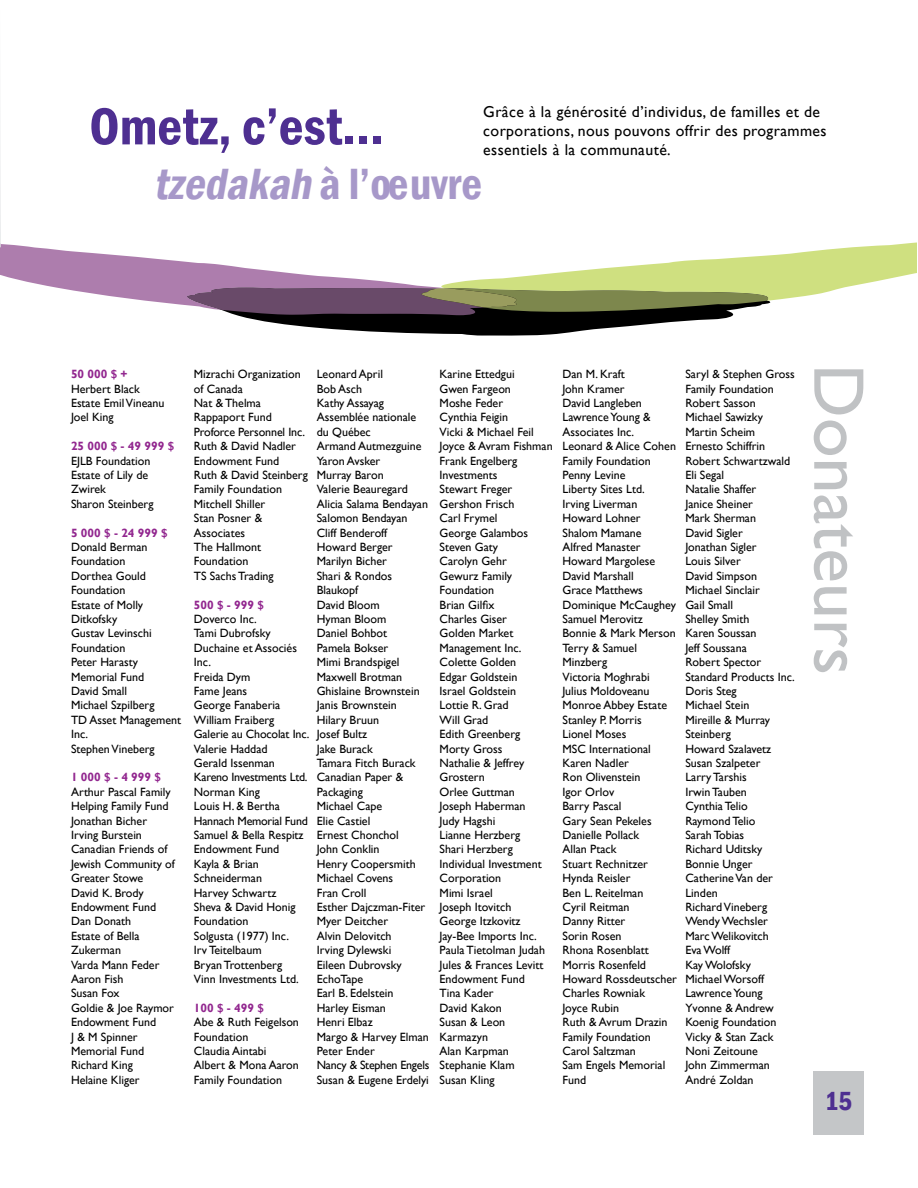
<style>
.page{position:relative;width:918px;height:1188px;background:#fff}
.page>*{position:absolute;margin:0;border:0;box-sizing:border-box;transform-origin:0 0}
.t1{font:72px "Gill Sans";color:#c0c2c4}
.t2{font:600 condensed 54px "Franklin Gothic";color:#4e2f91}
.t3{font:600 condensed 45px "Franklin Gothic";color:#a798c9}
.t4{font:600 condensed 27px "Franklin Gothic";color:#4e2f91}
.t5{font:15.75px/18.9px "Gill Sans";letter-spacing:.025em;color:#000}
.t6{font:12px/14.4px "Gill Sans";color:#000}
.t7{font:700 12px "Gill Sans";color:#92278f}
.s1{font-style:italic}
</style>
<div class="page">
<div style="left:813px;top:1071px;width:51px;height:64px;background:#c4c6c8"></div>
<svg style="left:0;top:242px;width:916px;height:94px"></svg>
<img style="left:0;top:154px;width:1px;height:93px">
<h2 class="t2" style="left:89px;top:90px;width:296px">Ometz, c’est...</h2>
<h3 class="t5" style="left:483px;top:102px;width:345px">Grâce à la générosité d’individus, de familles et de corporations, nous pouvons offrir des programmes essentiels à la communauté.</h3>
<h3 class="t3" style="left:153px;top:154px;width:330px"><span class="s1">tzedakah</span> à l ’ oe u v re</h3>
<p class="t7" style="left:71px;top:367px;width:58px">50 000 $ +</p>
<p class="t6" style="left:71px;top:382px;width:95px">Herbert Black<br>Estate Emil Vineanu<br>Joel King</p>
<p class="t7" style="left:71px;top:439px;width:105px">25 000 $ - 49 999 $</p>
<p class="t6" style="left:71px;top:454px;width:84px">EJLB Foundation<br>Estate of Lily de<br>Zwirek<br>Sharon Steinberg</p>
<p class="t7" style="left:71px;top:525px;width:98px">5 000 $ - 24 999 $</p>
<p class="t6" style="left:71px;top:540px;width:112px">Donald Berman<br>Foundation<br>Dorthea Gould<br>Foundation<br>Estate of Molly<br>Ditkofsky<br>Gustav Levinschi<br>Foundation<br>Peter Harasty<br>Memorial Fund<br>David Small<br>Michael Szpilberg<br>TD Asset Management<br>Inc.<br>Stephen Vineberg</p>
<p class="t7" style="left:71px;top:770px;width:92px">1 000 $ - 4 999 $</p>
<p class="t6" style="left:71px;top:785px;width:105px">Arthur Pascal Family<br>Helping Family Fund<br>Jonathan Bicher<br>Irving Burstein<br>Canadian Friends of<br>Jewish Community of<br>Greater Stowe<br>David K. Brody<br>Endowment Fund<br>Dan Donath<br>Estate of Bella<br>Zukerman<br>Varda Mann Feder<br>Aaron Fish<br>Susan Fox<br>Goldie &amp; Joe Raymor<br>Endowment Fund<br>J &amp; M Spinner<br>Memorial Fund<br>Richard King<br>Helaine Kliger</p>
<p class="t6" style="left:194px;top:367px;width:115px">Mizrachi Organization of Canada<br>Nat &amp; Thelma<br>Rappaport Fund<br>Proforce Personnel Inc.<br>Ruth &amp; David Nadler<br>Endowment Fund<br>Ruth &amp; David Steinberg<br>Family Foundation<br>Mitchell Shiller<br>Stan Posner &amp;<br>Associates<br>The Hallmont<br>Foundation<br>TS Sachs Trading</p>
<p class="t7" style="left:194px;top:597px;width:72px">500 $ - 999 $</p>
<p class="t6" style="left:194px;top:612px;width:117px">Doverco Inc.<br>Tami Dubrofsky<br>Duchaine et Associés<br>Inc.<br>Freida Dym<br>Fame Jeans<br>George Fanaberia<br>William Fraiberg<br>Galerie au Chocolat Inc.<br>Valerie Haddad<br>Gerald Issenman<br>Kareno Investments Ltd.<br>Norman King<br>Louis H. &amp; Bertha<br>Hannach Memorial Fund<br>Samuel &amp; Bella Respitz<br>Endowment Fund<br>Kayla &amp; Brian<br>Schneiderman<br>Harvey Schwartz<br>Sheva &amp; David Honig<br>Foundation<br>Solgusta (1977) Inc.<br>Irv Teitelbaum<br>Bryan Trottenberg<br>Vinn Investments Ltd.</p>
<p class="t7" style="left:194px;top:1001px;width:72px">100 $ - 499 $</p>
<p class="t6" style="left:194px;top:1015px;width:107px">Abe &amp; Ruth Feigelson<br>Foundation<br>Claudia Aintabi<br>Albert &amp; Mona Aaron<br>Family Foundation</p>
<p class="t6" style="left:317px;top:367px;width:114px">Leonard April<br>Bob Asch<br>Kathy Assayag<br>Assemblée nationale du Québec<br>Armand Autmezguine<br>Yaron Avsker<br>Murray Baron<br>Valerie Beauregard<br>Alicia Salama Bendayan<br>Salomon Bendayan<br>Cliff Benderoff<br>Howard Berger<br>Marilyn Bicher<br>Shari &amp; Rondos<br>Blaukopf<br>David Bloom<br>Hyman Bloom<br>Daniel Bohbot<br>Pamela Bokser<br>Mimi Brandspigel<br>Maxwell Brotman<br>Ghislaine Brownstein<br>Janis Brownstein<br>Hilary Bruun<br>Josef Bultz<br>Jake Burack<br>Tamara Fitch Burack<br>Canadian Paper &amp;<br>Packaging<br>Michael Cape<br>Elie Castiel<br>Ernest Chonchol<br>John Conklin<br>Henry Coopersmith<br>Michael Covens<br>Fran Croll<br>Esther Dajczman-Fiter<br>Myer Deitcher<br>Alvin Delovitch<br>Irving Dylewski<br>Eileen Dubrovsky<br>EchoTape<br>Earl B. Edelstein<br>Harley Eisman<br>Henri Elbaz<br>Margo &amp; Harvey Elman<br>Peter Ender<br>Nancy &amp; Stephen Engels<br>Susan &amp; Eugene Erdelyi</p>
<p class="t6" style="left:440px;top:367px;width:115px">Karine Ettedgui<br>Gwen Fargeon<br>Moshe Feder<br>Cynthia Feigin<br>Vicki &amp; Michael Feil<br>Joyce &amp; Avram Fishman<br>Frank Engelberg<br>Investments<br>Stewart Freger<br>Gershon Frisch<br>Carl Frymel<br>George Galambos<br>Steven Gaty<br>Carolyn Gehr<br>Gewurz Family<br>Foundation<br>Brian Gilfix<br>Charles Giser<br>Golden Market<br>Management Inc.<br>Colette Golden<br>Edgar Goldstein<br>Israel Goldstein<br>Lottie R. Grad<br>Will Grad<br>Edith Greenberg<br>Morty Gross<br>Nathalie &amp; Jeffrey<br>Grostern<br>Orlee Guttman<br>Joseph Haberman<br>Judy Hagshi<br>Lianne Herzberg<br>Shari Herzberg<br>Individual Investment<br>Corporation<br>Mimi Israel<br>Joseph Itovitch<br>George Itzkovitz<br>Jay-Bee Imports Inc.<br>Paula Tietolman Judah<br>Jules &amp; Frances Levitt<br>Endowment Fund<br>Tina Kader<br>David Kakon<br>Susan &amp; Leon<br>Karmazyn<br>Alan Karpman<br>Stephanie Klam<br>Susan Kling</p>
<p class="t6" style="left:563px;top:367px;width:116px">Dan M. Kraft<br>John Kramer<br>David Langleben<br>Lawrence Young &amp;<br>Associates Inc.<br>Leonard &amp; Alice Cohen<br>Family Foundation<br>Penny Levine<br>Liberty Sites Ltd.<br>Irving Liverman<br>Howard Lohner<br>Shalom Mamane<br>Alfred Manaster<br>Howard Margolese<br>David Marshall<br>Grace Matthews<br>Dominique McCaughey<br>Samuel Merovitz<br>Bonnie &amp; Mark Merson<br>Terry &amp; Samuel<br>Minzberg<br>Victoria Moghrabi<br>Julius Moldoveanu<br>Monroe Abbey Estate<br>Stanley P. Morris<br>Lionel Moses<br>MSC International<br>Karen Nadler<br>Ron Olivenstein<br>Igor Orlov<br>Barry Pascal<br>Gary Sean Pekeles<br>Danielle Pollack<br>Allan Ptack<br>Stuart Rechnitzer<br>Hynda Reisler<br>Ben L. Reitelman<br>Cyril Reitman<br>Danny Ritter<br>Sorin Rosen<br>Rhona Rosenblatt<br>Morris Rosenfeld<br>Howard Rossdeutscher<br>Charles Rowniak<br>Joyce Rubin<br>Ruth &amp; Avrum Drazin<br>Family Foundation<br>Carol Saltzman<br>Sam Engels Memorial<br>Fund</p>
<p class="t6" style="left:685px;top:367px;width:111px">Saryl &amp; Stephen Gross<br>Family Foundation<br>Robert Sasson<br>Michael Sawizky<br>Martin Scheim<br>Ernesto Schiffrin<br>Robert Schwartzwald<br>Eli Segal<br>Natalie Shaffer<br>Janice Sheiner<br>Mark Sherman<br>David Sigler<br>Jonathan Sigler<br>Louis Silver<br>David Simpson<br>Michael Sinclair<br>Gail Small<br>Shelley Smith<br>Karen Soussan<br>Jeff Soussana<br>Robert Spector<br>Standard Products Inc.<br>Doris Steg<br>Michael Stein<br>Mireille &amp; Murray<br>Steinberg<br>Howard Szalavetz<br>Susan Szalpeter<br>Larry Tarshis<br>Irwin Tauben<br>Cynthia Telio<br>Raymond Telio<br>Sarah Tobias<br>Richard Uditsky<br>Bonnie Unger<br>Catherine Van der<br>Linden<br>Richard Vineberg<br>Wendy Wechsler<br>Marc Welikovitch<br>Eva Wolff<br>Kay Wolofsky<br>Michael Worsoff<br>Lawrence Young<br>Yvonne &amp; Andrew<br>Koenig Foundation<br>Vicky &amp; Stan Zack<br>Noni Zeitoune<br>John Zimmerman<br>André Zoldan</p>
<h1 class="t1" style="left:880px;top:364px;width:313px;rotate:90deg">Donateurs</h1>
<h3 class="t4" style="left:825px;top:1083px;width:29px">15</h3>
</div>
